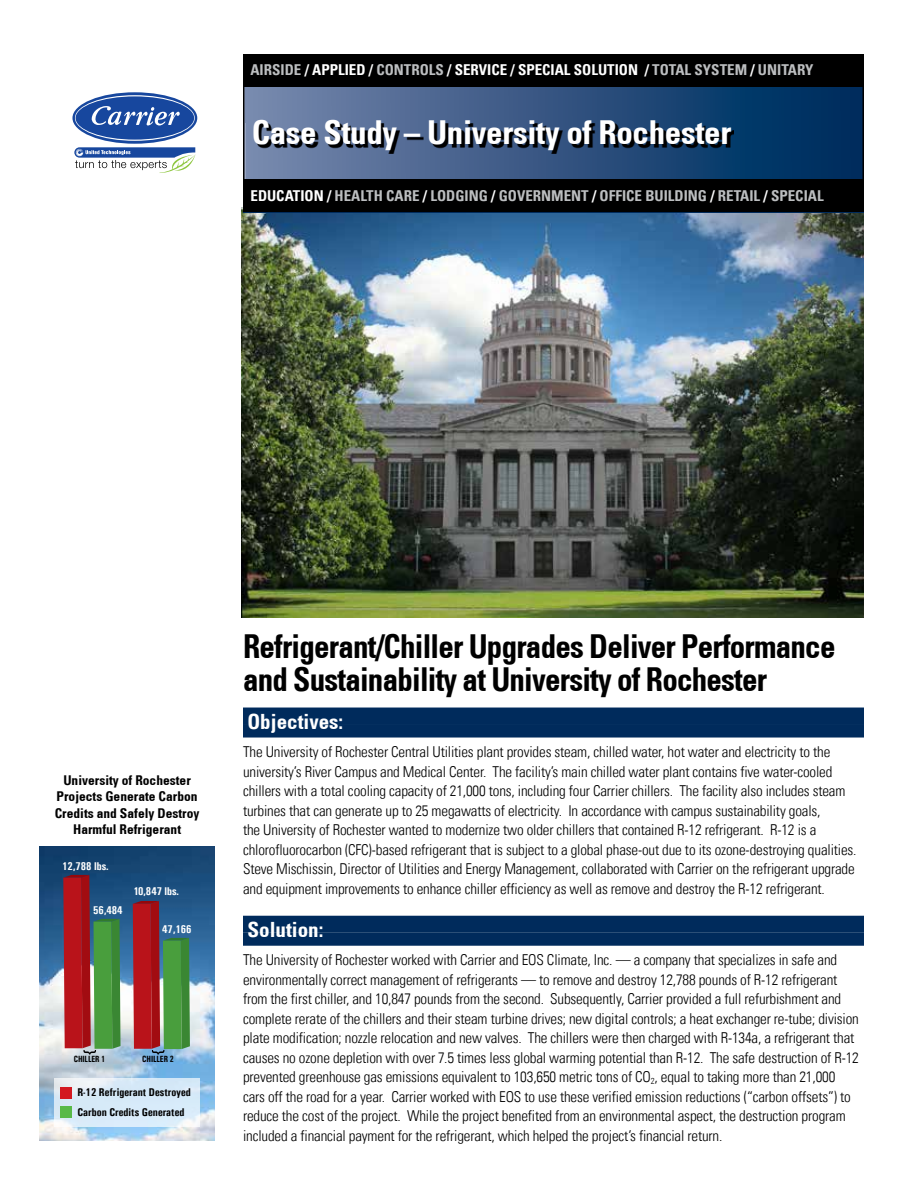
<style>
.page{position:relative;width:918px;height:1188px;background:#fff}
.page>*{position:absolute;margin:0;border:0;box-sizing:border-box;transform-origin:0 0}
.t1{font:700 condensed 33px/33px "Univers 67";letter-spacing:-.025em;color:#000;scale:.94 1}
.t2{font:700 condensed 33px "Univers 67";letter-spacing:-.01em;color:#fff}
.t3{font:700 condensed 21px "Univers 67";color:#fff}
.t4{font:300 condensed 15px/19.5px "Univers LT";letter-spacing:-.01em;color:#000}
.t5{font:700 condensed 15px "Univers 67";color:#bcbec0}
.t6{font:700 condensed 15px "Univers 67";color:#fff}
.t7{font:700 condensed 13.5px/16.5px "Univers 67";color:#000;text-align:center}
.t8{font:700 11.25px/19.5px "Univers Condensed";color:#000}
.t9{font:700 11.25px "Univers Condensed";color:#fff}
.t10{font:700 9px "Univers Condensed";letter-spacing:-.01em;color:#000;scale:.93 1}
.s1{color:#bcbec0}
.s2{color:#fff}
</style>
<div class="page">
<img style="left:241px;top:208px;width:623px;height:410px">
<div style="left:244px;top:55px;width:619px;height:155px;background:linear-gradient(to right,#7582a7,#002657)"></div>
<div style="left:244px;top:55px;width:619px;height:32px;background:#000"></div>
<div style="left:243px;top:180px;width:621px;height:32px;background:#000"></div>
<div style="left:243px;top:54px;width:621px;height:32px;background:#000"></div>
<svg style="left:256px;top:123px;width:478px;height:31px;background:#2b3f5c"></svg>
<svg style="left:74px;top:147px;width:121px;height:26px"></svg>
<svg style="left:72px;top:92px;width:125px;height:52px"></svg>
<svg style="left:75px;top:95px;width:120px;height:46px"></svg>
<div style="left:76px;top:96px;width:118px;height:44px;background:#17479e;border-radius:50%"></div>
<svg style="left:91px;top:106px;width:89px;height:19px"></svg>
<div style="left:243px;top:708px;width:621px;height:16px;background:#002b5c"></div>
<div style="left:243px;top:724px;width:621px;height:14px;background:#002b5c"></div>
<div style="left:243px;top:916px;width:621px;height:16px;background:#002b5c"></div>
<div style="left:243px;top:932px;width:621px;height:14px;background:#002b5c"></div>
<img style="left:39px;top:846px;width:176px;height:295px">
<svg style="left:54px;top:1078px;width:146px;height:49px;background:#daebf8"></svg>
<div style="left:60px;top:1087px;width:12px;height:12px;background:#d31820"></div>
<div style="left:60px;top:1106px;width:12px;height:12px;background:#58b948"></div>
<svg style="left:63px;top:875px;width:58px;height:180px;background:#795846"></svg>
<svg style="left:133px;top:901px;width:57px;height:154px;background:#785847"></svg>
<p class="t6" style="left:250px;top:61px;width:565px"><span class="s1">AIRSIDE</span> / APPLIED / <span class="s1">CONTROLS</span> / SERVICE / SPECIAL SOLUTION / <span class="s1">TOTAL SYSTEM</span> / <span class="s1">UNITARY</span></p>
<h1 class="t2" style="left:252px;top:112px;width:481px">Case Study – University of Rochester</h1>
<p class="t5" style="left:250px;top:186px;width:575px"><span class="s2">EDUCATION /</span> HEALTH CARE <span class="s2">/</span> LODGING <span class="s2">/</span> GOVERNMENT <span class="s2">/</span> OFFICE BUILDING <span class="s2">/</span> RETAIL <span class="s2">/</span> SPECIAL</p>
<p class="t7" style="left:55px;top:772px;width:146px">University of Rochester<br>Projects Generate Carbon<br>Credits and Safely Destroy<br>Harmful Refrigerant</p>
<p class="t9" style="left:62px;top:859px;width:48px">12,788 lbs.</p>
<p class="t9" style="left:93px;top:904px;width:31px">56,484</p>
<p class="t9" style="left:134px;top:885px;width:47px">10,847 lbs.</p>
<p class="t9" style="left:162px;top:923px;width:31px">47,166</p>
<p class="t10" style="left:74px;top:1053px;width:35px">CHILLER 1</p>
<p class="t10" style="left:142px;top:1053px;width:35px">CHILLER 2</p>
<p class="t8" style="left:77px;top:1082px;width:115px">R-12 Refrigerant Destroyed<br>Carbon Credits Generated</p>
<h1 class="t1" style="left:243px;top:630px;width:632px">Refrigerant/Chiller Upgrades Deliver Performance and Sustainability at University of Rochester</h1>
<h2 class="t3" style="left:248px;top:708px;width:97px">Objectives:</h2>
<p class="t4" style="left:243px;top:742px;width:615px">The University of Rochester Central Utilities plant provides steam, chilled water, hot water and electricity to the university’s River Campus and Medical Center. The facility’s main chilled water plant contains five water-cooled chillers with a total cooling capacity of 21,000 tons, including four Carrier chillers. The facility also includes steam turbines that can generate up to 25 megawatts of electricity. In accordance with campus sustainability goals,<br>the University of Rochester wanted to modernize two older chillers that contained R-12 refrigerant. R-12 is a chlorofluorocarbon (CFC)-based refrigerant that is subject to a global phase-out due to its ozone-destroying qualities.<br>Steve Mischissin, Director of Utilities and Energy Management, collaborated with Carrier on the refrigerant upgrade and equipment improvements to enhance chiller efficiency as well as remove and destroy the R-12 refrigerant.</p>
<h2 class="t3" style="left:248px;top:916px;width:77px">Solution:</h2>
<p class="t4" style="left:243px;top:950px;width:617px">The University of Rochester worked with Carrier and EOS Climate, Inc. — a company that specializes in safe and environmentally correct management of refrigerants — to remove and destroy 12,788 pounds of R-12 refrigerant from the first chiller, and 10,847 pounds from the second. Subsequently, Carrier provided a full refurbishment and complete rerate of the chillers and their steam turbine drives; new digital controls; a heat exchanger re-tube; division plate modification; nozzle relocation and new valves. The chillers were then charged with R-134a, a refrigerant that causes no ozone depletion with over 7.5 times less global warming potential than R-12. The safe destruction of R-12 prevented greenhouse gas emissions equivalent to 103,650 metric tons of CO<sub>2</sub>, equal to taking more than 21,000 cars off the road for a year. Carrier worked with EOS to use these verified emission reductions (“carbon offsets”) to reduce the cost of the project. While the project benefited from an environmental aspect, the destruction program included a financial payment for the refrigerant, which helped the project’s financial return.</p>
</div>
